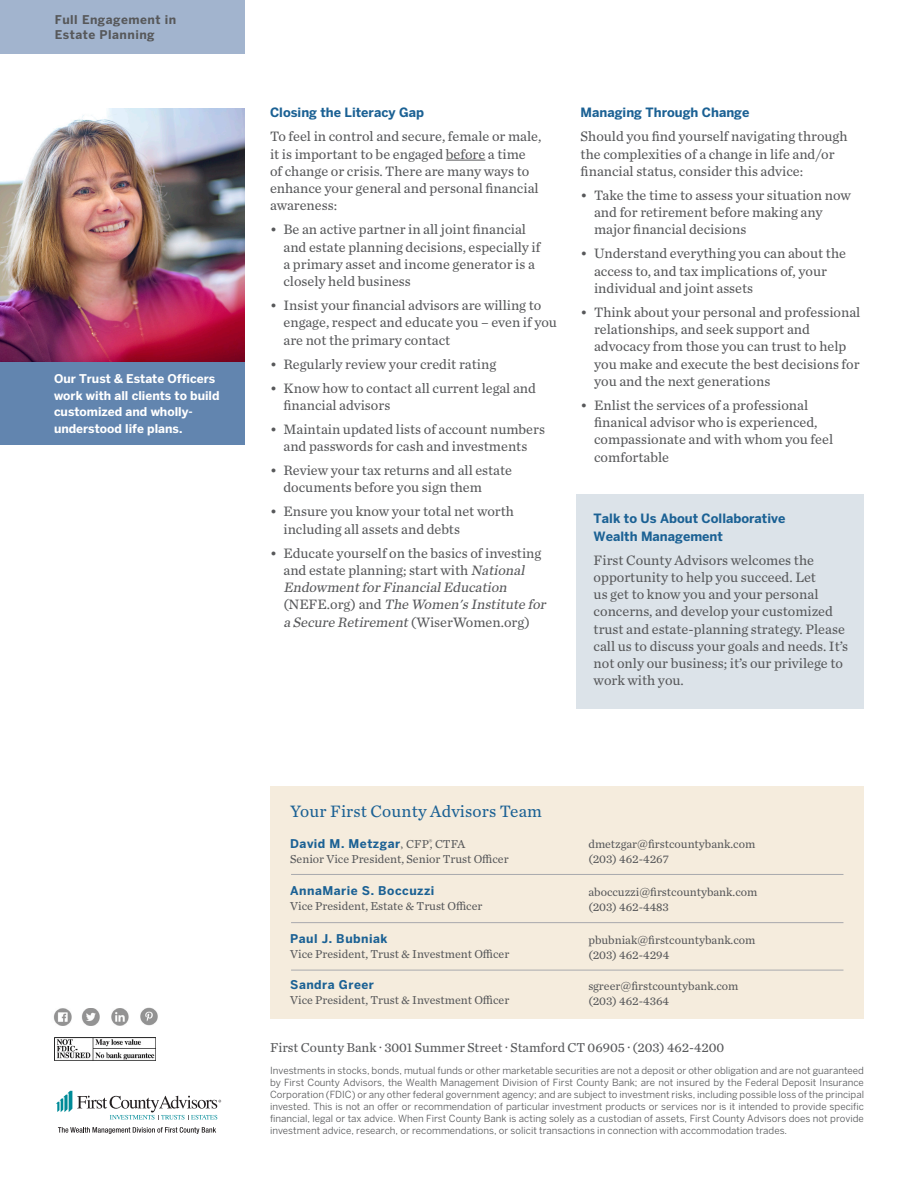
<style>
.page{position:relative;width:918px;height:1188px;background:#fff}
.page>*{position:absolute;margin:0;border:0;box-sizing:border-box;transform-origin:0 0}
.t1{font:17.25px "Chronicle Text G2";letter-spacing:.01em;color:#1b6194}
.t2{font:14.25px/17.2px "Chronicle Text G2";color:#57585a}
.t3{font:13.5px "Chronicle Text G2";color:#57585a}
.t4{font:700 12.75px/17.2px "Benton Sans";color:#1b6194}
.t5{font:12px/15px "Chronicle Text G2";color:#57585a}
.t6{font:700 12px/16.5px "Benton Sans";color:#fff}
.t7{font:700 12px "Benton Sans";letter-spacing:.04em;color:#1b6194}
.t8{font:700 12px "Benton Sans";letter-spacing:.04em;color:#57585a}
.t9{font:9.75px/12px "Benton Sans";color:#57585a;text-align:justify}
.s1{font-style:italic}
.s2{font-family:"Minion Pro";font-weight:400;color:#57585a}
.s3{font-family:"Chronicle Text G2";font-weight:400;color:#57585a}
.s4{font-family:"Akhand";font-weight:700}
</style>
<div class="page">
<img style="left:54px;top:1037px;width:102px;height:24px">
<svg style="left:56px;top:1091px;width:165px;height:29px"></svg>
<svg style="left:58px;top:1127px;width:158px;height:7px"></svg>
<div style="left:270px;top:786px;width:594px;height:232px;background:#f5ecdd"></div>
<hr style="left:291px;top:874px;width:552px;height:1px;background:#a8a9ad">
<hr style="left:291px;top:922px;width:552px;height:1px;background:#a8a9ad">
<hr style="left:291px;top:970px;width:552px;height:1px;background:#a8a9ad">
<img style="left:53px;top:1008px;width:19px;height:18px">
<img style="left:82px;top:1008px;width:17px;height:17px">
<img style="left:111px;top:1008px;width:18px;height:18px">
<img style="left:140px;top:1008px;width:18px;height:18px">
<hr style="left:446px;top:160px;width:39px;height:1px;background:#57585a">
<div style="left:0;top:361px;width:245px;height:84px;background:#6285af"></div>
<img style="left:0;top:108px;width:245px;height:253px">
<div style="left:0;top:0;width:245px;height:54px;background:#a2b4ce"></div>
<div style="left:576px;top:495px;width:287px;height:214px;background:#dce3e9"></div>
<p class="t8" style="left:55px;top:12px;width:123px">Full Engagement in</p>
<p class="t8" style="left:55px;top:27px;width:101px">Estate Planning</p>
<p class="t6" style="left:54px;top:371px;width:167px">Our Trust &amp; Estate Officers work with all clients to build customized and wholly&shy;understood life plans.</p>
<p class="t4" style="left:270px;top:104px;width:156px">Closing the Literacy Gap</p>
<p class="t2" style="left:270px;top:127px;width:273px">To feel in control and secure, female or male, it is important to be engaged before a time of change or crisis. There are many ways to enhance your general and personal financial awareness:</p>
<p class="t2" style="left:284px;top:220px;width:258px;text-indent:-14px">• Be an active partner in all joint financial and estate planning decisions, especially if a primary asset and income generator is a closely held business</p>
<p class="t2" style="left:284px;top:296px;width:275px;text-indent:-14px">• Insist your financial advisors are willing to engage, respect and educate you – even if you are not the primary contact</p>
<p class="t2" style="left:270px;top:355px;width:228px">• Regularly review your credit rating</p>
<p class="t2" style="left:284px;top:379px;width:254px;text-indent:-14px">• Know how to contact all current legal and financial advisors</p>
<p class="t2" style="left:270px;top:420px;width:276px;text-align:center">• Maintain updated lists of account numbers and passwords for cash and investments</p>
<p class="t2" style="left:284px;top:461px;width:230px;text-indent:-14px">• Review your tax returns and all estate documents before you sign them</p>
<p class="t2" style="left:284px;top:502px;width:232px;text-indent:-14px">• Ensure you know your total net worth including all assets and debts</p>
<p class="t2" style="left:284px;top:544px;width:267px;text-indent:-14px">• Educate yourself on the basics of investing and estate planning; start with <span class="s1">National EndowmentforFinancialEducation<br></span>(N E F E . o r g) a n d <span class="s1">The Women'sInstitute for a Secure Retirement</span>(WiserWomen.org)</p>
<p class="t4" style="left:581px;top:104px;width:170px">Managing Through Change</p>
<p class="t2" style="left:581px;top:127px;width:268px">Should you find yourself navigating through the complexities of a change in life and/or financial status, consider this advice:</p>
<p class="t2" style="left:594px;top:186px;width:258px;text-indent:-14px">• Take the time to assess your situation now and for retirement before making any major financial decisions</p>
<p class="t2" style="left:594px;top:244px;width:253px;text-indent:-14px">• Understand everything you can about the access to, and tax implications of, your individual and joint assets</p>
<p class="t2" style="left:594px;top:303px;width:268px;text-indent:-14px">• Think about your personal and professional relationships, and seek support and advocacy from those you can trust to help you make and execute the best decisions for you and the next generations</p>
<p class="t2" style="left:594px;top:396px;width:241px;text-indent:-14px">• Enlist the services of a professional finanical advisor who is experienced, compassionate and with whom you feel comfortable</p>
<p class="t4" style="left:594px;top:510px;width:193px">Talk to Us About Collaborative<br>Wealth Management</p>
<p class="t2" style="left:594px;top:551px;width:256px">First County Advisors welcomes the opportunity to help you succeed. Let<br>us get to know you and your personal concerns, and develop your customized trust and estate-planning strategy. Please call us to discuss your goals and needs. It’s not only our business; it’s our privilege to work with you.</p>
<p class="t1" style="left:290px;top:799px;width:253px">Your First County Advisors Team</p>
<p class="t7" style="left:290px;top:836px;width:177px">David M. Metzgar<span class="s2">,</span> <span class="s3">CFP</span><sup>®</sup><span class="s3">, CTFA</span></p>
<p class="t5" style="left:290px;top:851px;width:220px">Senior Vice President, Senior Trust Officer</p>
<p class="t7" style="left:290px;top:884px;width:146px">AnnaMarie S. Boccuzzi</p>
<p class="t5" style="left:290px;top:898px;width:194px">Vice President, Estate &amp; Trust Officer</p>
<p class="t7" style="left:290px;top:931px;width:99px">Paul J. Bubniak</p>
<p class="t5" style="left:290px;top:946px;width:221px">Vice President, Trust &amp; Investment Officer</p>
<p class="t7" style="left:290px;top:978px;width:85px">Sandra Greer</p>
<p class="t5" style="left:290px;top:992px;width:221px">Vice President, Trust &amp; Investment Officer</p>
<p class="t5" style="left:588px;top:836px;width:168px">dmetzgar@firstcountybank.com (203) 462-4267</p>
<p class="t5" style="left:588px;top:884px;width:171px">aboccuzzi@firstcountybank.com (203) 462-4483</p>
<p class="t5" style="left:588px;top:932px;width:169px">pbubniak@firstcountybank.com (203) 462-4294</p>
<p class="t5" style="left:588px;top:978px;width:152px">sgreer@firstcountybank.com (203) 462-4364</p>
<p class="t3" style="left:270px;top:1037px;width:456px">First County Bank <span class="s4">·</span> 3001 Summer Street <span class="s4">·</span> Stamford CT 06905 <span class="s4">·</span> (203) 462-4200</p>
<p class="t9" style="left:270px;top:1064px;width:596px">Investments in stocks, bonds, mutual funds or other marketable securities are not a deposit or other obligation and are not guaranteed by First County Advisors, the Wealth Management Division of First County Bank; are not insured by the Federal Deposit Insurance Corporation (FDIC) or any other federal government agency; and are subject to investment risks, including possible loss of the principal invested. This is not an offer or recommendation of particular investment products or services nor is it intended to provide specific financial, legal or tax advice. When First County Bank is acting solely as a custodian of assets, First County Advisors does not provide investment advice, research, or recommendations, or solicit transactions in connection with accommodation trades.</p>
</div>
